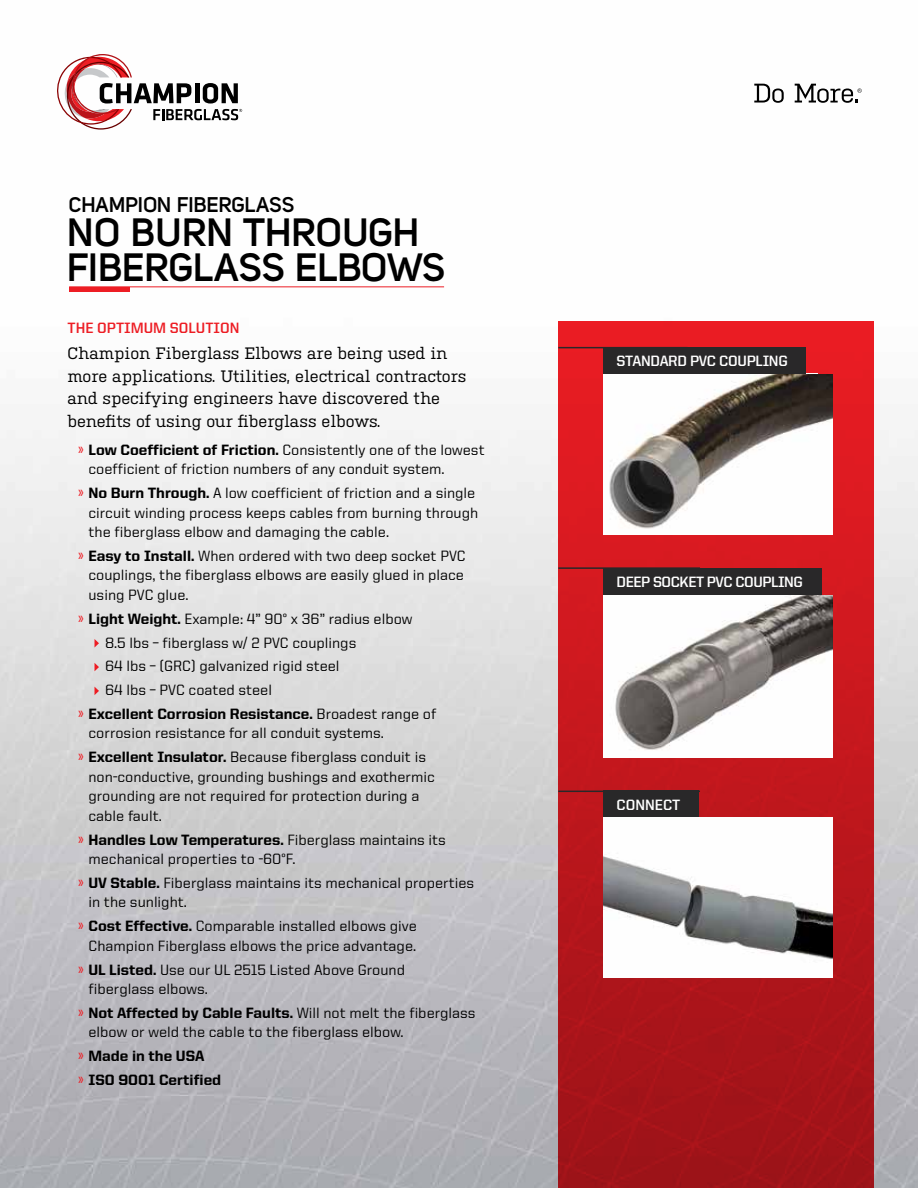
<style>
.page{position:relative;width:918px;height:1188px;background:#fff}
.page>*{position:absolute;margin:0;border:0;box-sizing:border-box;transform-origin:0 0}
.t1{font:700 39px/34.5px "Uni Sans Semi";color:#000}
.t2{font:700 21px "Uni Sans Semi";color:#000}
.t3{font:16.5px/22.5px "Kulturista";color:#000}
.t4{font:500 15px/19.5px "United Sans Reg";color:#000}
.t5{font:800 15px/23.9px "United Sans Reg";color:#000}
.t6{font:700 15px "United Sans Reg";letter-spacing:-.025em;color:#fff}
.t7{font:700 15px "United Sans Reg";color:#ed1d24}
.t8{font:700 15px "United Sans Reg";color:#fff}
.s1{color:#ed1d24}
.s2{font-weight:800}
.s3{font-weight:500;color:#ed1d24}
.s4{font-weight:500}
</style>
<div class="page">
<img style="left:0;top:83px;width:918px;height:1105px">
<svg style="left:57px;top:54px;width:185px;height:76px"></svg>
<svg style="left:754px;top:84px;width:30px;height:19px"></svg>
<svg style="left:795px;top:84px;width:67px;height:19px"></svg>
<div style="left:558px;top:321px;width:316px;height:867px;background:linear-gradient(to bottom,#ed2027,#9c151b)"></div>
<svg style="left:94px;top:639px;width:5px;height:9px"></svg>
<svg style="left:94px;top:663px;width:5px;height:8px"></svg>
<svg style="left:94px;top:687px;width:5px;height:8px"></svg>
<hr style="left:69px;top:286px;width:375px;height:1px;background:#ed1d24">
<hr style="left:69px;top:287px;width:61px;height:4px;background:#ed1d24">
<hr style="left:558px;top:347px;width:130px;height:1px;background:#292829">
<hr style="left:558px;top:567px;width:142px;height:2px;background:#292829">
<div style="left:603px;top:568px;width:219px;height:27px;background:#292829"></div>
<hr style="left:558px;top:791px;width:142px;height:1px;background:#292829">
<div style="left:603px;top:791px;width:96px;height:27px;background:#292829"></div>
<div style="left:603px;top:347px;width:202px;height:27px;background:#292829"></div>
<img style="left:603px;top:818px;width:229px;height:159px">
<img style="left:603px;top:374px;width:229px;height:160px">
<img style="left:603px;top:595px;width:229px;height:162px">
<h2 class="t2" style="left:69px;top:192px;width:227px">CHAMPION FIBERGLASS</h2>
<h1 class="t1" style="left:68px;top:215px;width:380px">NO BURN THROUGH<br>FIBERGLASS ELBOWS</h1>
<p class="t7" style="left:68px;top:319px;width:174px">THE OPTIMUM SOLUTION</p>
<p class="t3" style="left:68px;top:341px;width:401px">Champion Fiberglass Elbows are being used in more applications. Utilities, electrical contractors and specifying engineers have discovered the benefits of using our fiberglass elbows.</p>
<p class="t4" style="left:88px;top:440px;width:398px;text-indent:-10px"><span class="s1">»</span> <span class="s2">Low Coefficient of Friction.</span> Consistently one of the lowest coefficient of friction numbers of any conduit system.</p>
<p class="t4" style="left:88px;top:483px;width:391px;text-indent:-10px"><span class="s1">»</span> <span class="s2">No Burn Through.</span> A low coefficient of friction and a single circuit winding process keeps cables from burning through the fiberglass elbow and damaging the cable.</p>
<p class="t4" style="left:88px;top:546px;width:379px;text-align:justify;text-indent:-10px"><span class="s1">»</span> <span class="s2">Easy to Install.</span> When ordered with two deep socket PVC couplings, the fiberglass elbows are easily glued in place using PVC glue.</p>
<p class="t4" style="left:78px;top:609px;width:336px"><span class="s1">»</span> <span class="s2">Light Weight.</span> Example: 4” 90° x 36” radius elbow</p>
<p class="t4" style="left:105px;top:632px;width:253px">8.5 lbs – fiberglass w/ 2 PVC couplings</p>
<p class="t4" style="left:105px;top:656px;width:236px">64 lbs – (GRC) galvanized rigid steel</p>
<p class="t4" style="left:105px;top:680px;width:169px">64 lbs – PVC coated steel</p>
<p class="t5" style="left:78px;top:702px;width:360px"><span class="s3">»</span> Excellent Corrosion Resistance. <span class="s4">Broadest range of</span></p>
<p class="t4" style="left:78px;top:721px;width:350px;line-height:23.9px;text-indent:10px">corrosion resistance for all conduit systems.<br><span class="s1">»</span> <span class="s2">Excellent Insulator.</span> Because fiberglass conduit is</p>
<p class="t4" style="left:88px;top:767px;width:348px">non-conductive, grounding bushings and exothermic grounding are not required for protection during a cable fault.</p>
<p class="t4" style="left:88px;top:830px;width:359px;text-indent:-10px"><span class="s1">»</span> <span class="s2">Handles Low Temperatures.</span> Fiberglass maintains its mechanical properties to -60°F.</p>
<p class="t4" style="left:88px;top:873px;width:387px;text-indent:-10px"><span class="s1">»</span> <span class="s2">UV Stable.</span> Fiberglass maintains its mechanical properties in the sunlight.</p>
<p class="t4" style="left:78px;top:916px;width:340px;text-align:right"><span class="s1">»</span> <span class="s2">Cost Effective.</span> Comparable installed elbows give<br>Champion Fiberglass elbows the price advantage.</p>
<p class="t4" style="left:88px;top:959px;width:318px;text-indent:-10px"><span class="s1">»</span> <span class="s2">UL Listed.</span> Use our UL 2515 Listed Above Ground fiberglass elbows.</p>
<p class="t4" style="left:88px;top:1003px;width:389px;text-indent:-10px"><span class="s1">»</span> <span class="s2">Not Affected by Cable Faults.</span> Will not melt the fiberglass elbow or weld the cable to the fiberglass elbow.</p>
<p class="t5" style="left:78px;top:1044px;width:145px"><span class="s3">»</span> Made in the USA<br><span class="s3">»</span> ISO 9001 Certified</p>
<p class="t6" style="left:617px;top:353px;width:173px">STANDARD PVC COUPLING</p>
<p class="t6" style="left:617px;top:574px;width:188px">DEEP SOCKET PVC COUPLING</p>
<p class="t8" style="left:617px;top:796px;width:65px">CONNECT</p>
</div>
